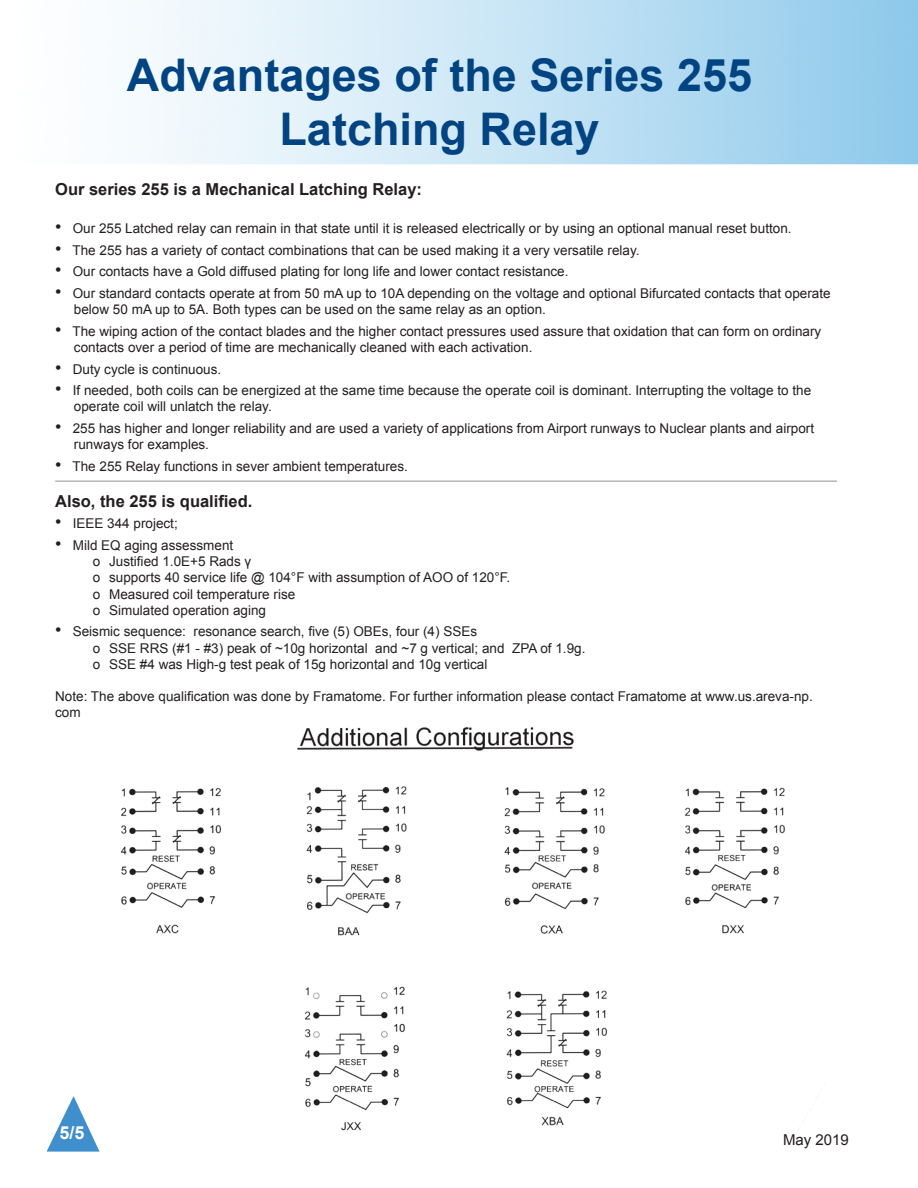
<style>
.page{position:relative;width:918px;height:1188px;background:#fff}
.page>*{position:absolute;margin:0;border:0;box-sizing:border-box;transform-origin:0 0}
.t1{font:700 45px/54px "Arial";color:#014481;text-align:center}
.t2{font:700 18px "Arial";color:#fff}
.t3{font:700 16.5px "Arial";color:#231f20}
.t4{font:15px "Arial";color:#231f20}
.t5{font:13.5px/16.2px "Arial";color:#231f20}
.s1{font-size:18px}
</style>
<div class="page">
<img style="left:120px;top:727px;width:705px;height:404px">
<svg style="left:47px;top:1096px;width:53px;height:56px"></svg>
<hr style="left:55px;top:481px;width:782px;height:1px;background:#231f20">
<p class="t1" style="left:127px;top:49px;width:627px">Advantages of the Series 255<br>Latching Relay</p>
<p class="t3" style="left:55px;top:179px;width:368px">Our series 255 is a Mechanical Latching Relay:</p>
<p class="t5" style="left:55px;top:220px;width:738px"><span class="s1">•</span> Our 255 Latched relay can remain in that state until it is released electrically or by using an optional manual reset button.</p>
<p class="t5" style="left:55px;top:242px;width:586px"><span class="s1">•</span> The 255 has a variety of contact combinations that can be used making it a very versatile relay.</p>
<p class="t5" style="left:55px;top:264px;width:515px"><span class="s1">•</span> Our contacts have a Gold diffused plating for long life and lower contact resistance.</p>
<p class="t5" style="left:74px;top:285px;width:758px;text-indent:-19px"><span class="s1">•</span> Our standard contacts operate at from 50 mA up to 10A depending on the voltage and optional Bifurcated contacts that operate below 50 mA up to 5A. Both types can be used on the same relay as an option.</p>
<p class="t5" style="left:55px;top:323px;width:768px"><span class="s1">•</span> The wiping action of the contact blades and the higher contact pressures used assure that oxidation that can form on ordinary</p>
<p class="t5" style="left:74px;top:339px;width:460px">contacts over a period of time are mechanically cleaned with each activation.</p>
<p class="t5" style="left:55px;top:361px;width:168px"><span class="s1">•</span> Duty cycle is continuous.</p>
<p class="t5" style="left:55px;top:382px;width:757px"><span class="s1">•</span> If needed, both coils can be energized at the same time because the operate coil is dominant. Interrupting the voltage to the</p>
<p class="t5" style="left:74px;top:399px;width:199px">operate coil will unlatch the relay.</p>
<p class="t5" style="left:55px;top:420px;width:760px"><span class="s1">•</span> 255 has higher and longer reliability and are used a variety of applications from Airport runways to Nuclear plants and airport</p>
<p class="t5" style="left:74px;top:436px;width:137px">runways for examples.</p>
<p class="t5" style="left:55px;top:458px;width:354px"><span class="s1">•</span> The 255 Relay functions in sever ambient temperatures.</p>
<p class="t3" style="left:55px;top:490px;width:199px">Also, the 255 is qualified.</p>
<p class="t5" style="left:55px;top:516px;width:124px"><span class="s1">•</span> IEEE 344 project;</p>
<p class="t5" style="left:55px;top:537px;width:180px"><span class="s1">•</span> Mild EQ aging assessment</p>
<p class="t5" style="left:93px;top:553px;width:160px">o Justified 1.0E+5 Rads γ</p>
<p class="t5" style="left:93px;top:570px;width:419px">o supports 40 service life @ 104°F with assumption of AOO of 120°F.</p>
<p class="t5" style="left:93px;top:586px;width:204px">o Measured coil temperature rise</p>
<p class="t5" style="left:93px;top:602px;width:175px">o Simulated operation aging</p>
<p class="t5" style="left:55px;top:624px;width:423px"><span class="s1">•</span> Seismic sequence: resonance search, five (5) OBEs, four (4) SSEs</p>
<p class="t5" style="left:93px;top:640px;width:494px">o SSE RRS (#1 - #3) peak of ~10g horizontal and ~7 g vertical; and ZPA of 1.9g.</p>
<p class="t5" style="left:93px;top:656px;width:396px">o SSE #4 was High-g test peak of 15g horizontal and 10g vertical</p>
<p class="t5" style="left:55px;top:688px;width:759px">Note: The above qualification was done by Framatome. For further information please contact Framatome at www.us.areva-np. com</p>
<p class="t2" style="left:59px;top:1121px;width:27px">5/5</p>
<p class="t4" style="left:783px;top:1130px;width:67px">May 2019</p>
</div>
